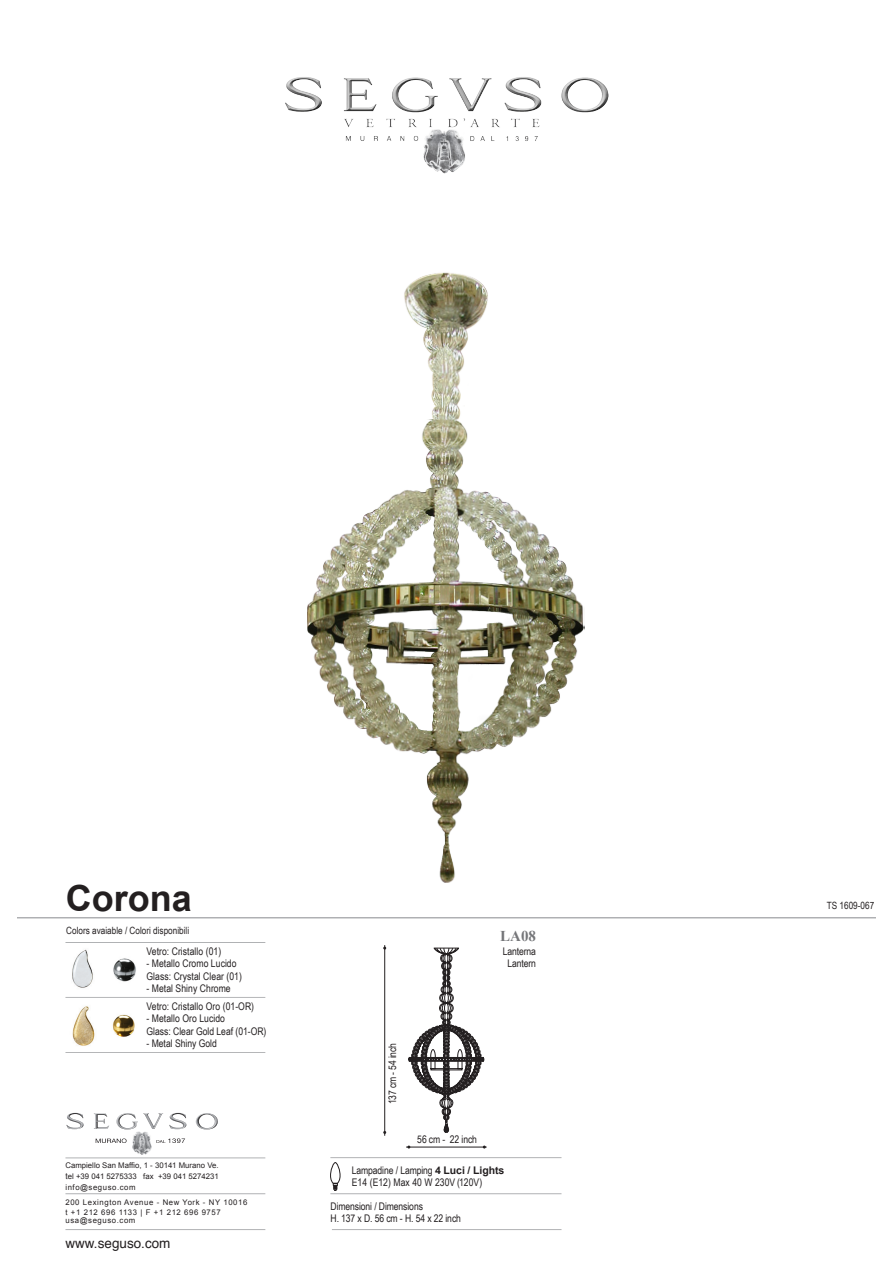
<style>
.page{position:relative;width:893px;height:1263px;background:#fff}
.page>*{position:absolute;margin:0;border:0;box-sizing:border-box;transform-origin:0 0}
.t1{font:700 36px "Arial";color:#231f20}
.t2{font:700 15px "Times New Roman";color:#757679}
.t3{font:13.5px "Helvetica";color:#231f20}
.t4{font:10.5px "Arial Narrow";color:#231f20}
.t5{font:10.05px "Arial Narrow";color:#231f20}
.t6{font:7.8px/11.1px "Arial";letter-spacing:.075em;color:#231f20;text-align:justify}
.s1{font-size:8.4px}
.s2{font-family:"Arial";font-weight:700}
</style>
<div class="page">
<hr style="left:17px;top:917px;width:859px;height:1px;background:#939598">
<img style="left:72px;top:1121px;width:139px;height:9px">
<img style="left:143px;top:1113px;width:20px;height:16px">
<img style="left:94px;top:1113px;width:15px;height:16px">
<img style="left:116px;top:1113px;width:22px;height:16px">
<img style="left:66px;top:1113px;width:18px;height:16px">
<img style="left:169px;top:1113px;width:17px;height:16px">
<img style="left:196px;top:1113px;width:22px;height:16px">
<svg style="left:96px;top:1138px;width:31px;height:5px"></svg>
<svg style="left:157px;top:1138px;width:28px;height:5px"></svg>
<img style="left:132px;top:1132px;width:20px;height:22px">
<hr style="left:65px;top:1193px;width:200px;height:1px;background:#939598">
<hr style="left:65px;top:1229px;width:200px;height:1px;background:#939598">
<hr style="left:65px;top:1158px;width:200px;height:1px;background:#939598">
<img style="left:285px;top:77px;width:323px;height:97px">
<hr style="left:384px;top:945px;width:1px;height:191px;background:#231f20">
<hr style="left:406px;top:1147px;width:81px;height:1px;background:#231f20">
<hr style="left:330px;top:1193px;width:231px;height:1px;background:#939598">
<hr style="left:330px;top:1157px;width:231px;height:1px;background:#939598">
<img style="left:72px;top:949px;width:21px;height:39px">
<img style="left:113px;top:958px;width:23px;height:24px">
<img style="left:72px;top:1006px;width:23px;height:40px">
<img style="left:112px;top:1014px;width:23px;height:23px">
<hr style="left:65px;top:997px;width:200px;height:1px;background:#939598">
<hr style="left:65px;top:1052px;width:200px;height:1px;background:#939598">
<hr style="left:65px;top:942px;width:200px;height:1px;background:#939598">
<svg style="left:330px;top:1162px;width:11px;height:29px"></svg>
<img style="left:307px;top:272px;width:278px;height:611px">
<svg style="left:409px;top:948px;width:75px;height:185px"></svg>
<hr style="left:332px;top:1229px;width:229px;height:1px;background:#939598">
<p class="t1" style="left:66px;top:873px;width:128px">Corona</p>
<p class="t5" style="left:66px;top:923px;width:124px">Colors avaiable / Colori disponibili</p>
<p class="t4" style="left:146px;top:944px;width:76px">Vetro: Cristallo (01)</p>
<p class="t4" style="left:146px;top:956px;width:92px">- Metallo Cromo Lucido</p>
<p class="t4" style="left:146px;top:969px;width:97px">Glass: Crystal Clear (01)</p>
<p class="t4" style="left:146px;top:981px;width:86px">- Metal Shiny Chrome</p>
<p class="t4" style="left:146px;top:999px;width:109px">Vetro: Cristallo Oro (01-OR)</p>
<p class="t4" style="left:146px;top:1011px;width:80px">- Metallo Oro Lucido</p>
<p class="t4" style="left:146px;top:1024px;width:121px">Glass: Clear Gold Leaf (01-OR)</p>
<p class="t4" style="left:146px;top:1036px;width:72px">- Metal Shiny Gold</p>
<p class="t6" style="left:65px;top:1159px;width:155px">Campiello San Maffio, 1 - 30141 Murano Ve. <span class="s1">t</span>el +39 041 5275333 fax +39 041 5274231 info@seguso.com</p>
<p class="t6" style="left:65px;top:1197px;width:183px;line-height:10.1px">200 Lexington Avenue - New York - NY 10016 t +1 212 696 1133 | F +1 212 696 9757</p>
<p class="t6" style="left:65px;top:1215px;width:71px">usa@seguso.com</p>
<p class="t3" style="left:65px;top:1232px;width:107px">www.seguso.com</p>
<p class="t2" style="left:500px;top:925px;width:37px">LA08</p>
<p class="t4" style="left:385px;top:1104px;width:63px;rotate:-90deg">137 cm - 54 inch</p>
<p class="t4" style="left:503px;top:943px;width:35px">Lanterna</p>
<p class="t4" style="left:507px;top:955px;width:30px">Lantern</p>
<p class="t4" style="left:417px;top:1131px;width:61px">56 cm - 22 inch</p>
<p class="t4" style="left:352px;top:1162px;width:154px">Lampadine / Lamping <span class="s2">4 Luci / Lights</span></p>
<p class="t4" style="left:352px;top:1174px;width:132px">E14 (E12) Max 40 W 230V (120V)</p>
<p class="t4" style="left:331px;top:1198px;width:94px">Dimensioni / Dimensions</p>
<p class="t4" style="left:331px;top:1210px;width:132px">H. 137 x D. 56 cm - H. 54 x 22 inch</p>
<p class="t5" style="left:827px;top:898px;width:49px">TS 1609-067</p>
</div>
